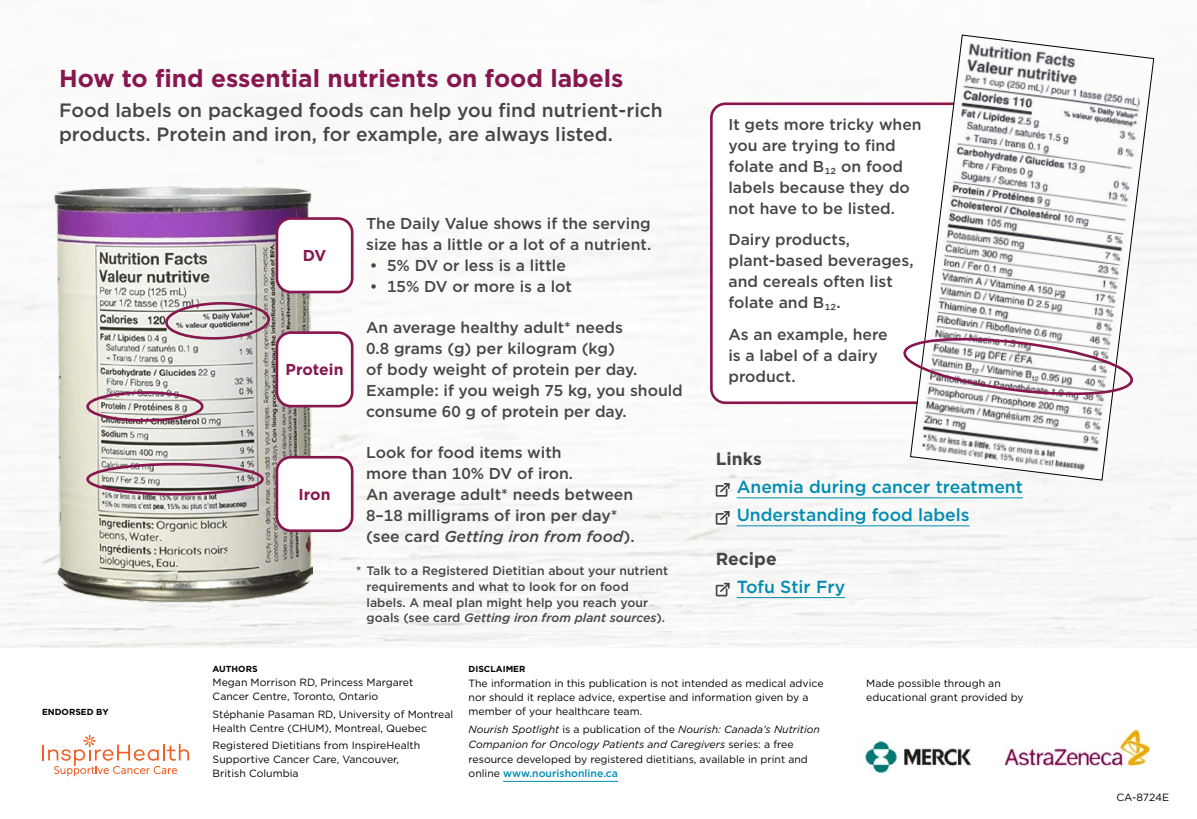
<style>
.page{position:relative;width:1197px;height:819px;background:#fff}
.page>*{position:absolute;margin:0;border:0;box-sizing:border-box;transform-origin:0 0}
.L1{font:700 24.5px "Gotham";color:#87174e}
.Intro{font:500 19.25px/24.5px "Gotham";color:#464547}
.Link{font:500 17.5px "Gotham";color:#008cb1}
.Paragraph_Style_6{font:700 17.5px "Gotham";color:#464547}
.Paragraph_Style_15{font:500 15.75px/21px "Gotham";color:#464547}
.Intro-2{font:500 15.75px/21px "Gotham";color:#464547}
.table_dhade{font:700 15.75px "Gotham";color:#87174e}
.Paragraph_Style_15-2{font:500 12.25px/15.8px "Gotham";color:#464547}
.Paragraph_Style_5{font:10.5px/14px "Gotham";color:#000}
.Paragraph_Style_4{font:700 8.75px "Gotham";color:#000}
.s1{font-style:italic}
.s2{font-weight:500;color:#008cb1}
</style>
<div class="page">
<img style="left:0;top:0;width:1197px;height:648px">
<img style="left:864px;top:729px;width:287px;height:45px">
<svg style="left:42px;top:734px;width:147px;height:42px"></svg>
<hr style="left:503px;top:781px;width:115px;height:1px;background:#008cb1">
<hr style="left:737px;top:498px;width:286px;height:1px;background:#008cb1">
<hr style="left:737px;top:526px;width:233px;height:1px;background:#008cb1">
<svg style="left:716px;top:483px;width:14px;height:14px"></svg>
<svg style="left:716px;top:511px;width:14px;height:14px"></svg>
<hr style="left:737px;top:597px;width:108px;height:1px;background:#008cb1">
<svg style="left:716px;top:583px;width:14px;height:13px"></svg>
<img style="left:42px;top:178px;width:270px;height:426px">
<div style="left:711px;top:104px;width:279px;height:299px;background:#fff;border-radius:14px"></div>
<div style="left:710px;top:102px;width:281px;height:302px;border:3px solid #87174e;border-radius:14px"></div>
<svg style="left:910px;top:34px;width:245px;height:447px"></svg>
<svg style="left:903px;top:332px;width:233px;height:66px"></svg>
<svg style="left:164px;top:302px;width:107px;height:39px;background:#c0b0b4"></svg>
<div style="left:86px;top:391px;width:118px;height:31px;border:3px solid #87174e;border-radius:50%"></div>
<div style="left:86px;top:463px;width:178px;height:33px;border:3px solid #87174e;border-radius:50%"></div>
<div style="left:277px;top:219px;width:75px;height:73px;background:#fff;border-radius:14px"></div>
<div style="left:276px;top:217px;width:78px;height:76px;border:3px solid #87174e;border-radius:14px"></div>
<div style="left:277px;top:333px;width:75px;height:73px;background:#fff;border-radius:14px"></div>
<div style="left:276px;top:331px;width:78px;height:76px;border:3px solid #87174e;border-radius:14px"></div>
<div style="left:277px;top:457px;width:75px;height:74px;background:#fff;border-radius:14px"></div>
<div style="left:276px;top:456px;width:78px;height:76px;border:3px solid #87174e;border-radius:14px"></div>
<p class="L1" style="left:59px;top:62px;width:566px">How to find essential nutrients on food labels</p>
<p class="Intro" style="left:59px;top:97px;width:605px">Food labels on packaged foods can help you find nutrient-rich products. Protein and iron, for example, are always listed.</p>
<p class="table_dhade" style="left:303px;top:245px;width:25px">DV</p>
<p class="table_dhade" style="left:286px;top:359px;width:59px">Protein</p>
<p class="table_dhade" style="left:299px;top:484px;width:33px">Iron</p>
<p class="Intro-2" style="left:366px;top:213px;width:287px">The Daily Value shows if the serving size has a little or a lot of a nutrient.</p>
<p class="Intro-2" style="left:370px;top:255px;width:198px">• 5% DV or less is a little</p>
<p class="Intro-2" style="left:370px;top:276px;width:204px">• 15% DV or more is a lot</p>
<p class="Intro-2" style="left:366px;top:317px;width:318px">An average healthy adult* needs<br>0.8 grams (g) per kilogram (kg)<br>of body weight of protein per day.<br>Example: if you weigh 75 kg, you should consume 60 g of protein per day.</p>
<p class="Paragraph_Style_15" style="left:366px;top:441px;width:270px">Look for food items with<br>more than 10% DV of iron.<br>An average adult* needs between<br>8–18 milligrams of iron per day* (see card <span class="s1">Getting iron from food</span>).</p>
<p class="Paragraph_Style_15-2" style="left:367px;top:563px;width:303px;text-indent:-10px">* Talk to a Registered Dietitian about your nutrient requirements and what to look for on food labels. A meal plan might help you reach your goals (see card <span class="s1">Getting iron from plant sources</span>).</p>
<p class="Paragraph_Style_15" style="left:728px;top:114px;width:195px">It gets more tricky when you are trying to find folate and B₁2 on food labels because they do not have to be listed.</p>
<p class="Paragraph_Style_15" style="left:728px;top:229px;width:187px">Dairy products, plant-based beverages, and cereals often list folate and B₁2.</p>
<p class="Paragraph_Style_15" style="left:728px;top:324px;width:161px">As an example, here is a label of a dairy product.</p>
<p class="Paragraph_Style_6" style="left:716px;top:448px;width:48px">Links</p>
<p class="Link" style="left:737px;top:476px;width:288px">Anemia during cancer treatment</p>
<p class="Link" style="left:737px;top:504px;width:234px">Understanding food labels</p>
<p class="Paragraph_Style_6" style="left:716px;top:547px;width:63px">Recipe</p>
<p class="Link" style="left:737px;top:576px;width:110px">Tofu Stir Fry</p>
<p class="Paragraph_Style_4" style="left:42px;top:706px;width:68px">ENDORSED BY</p>
<p class="Paragraph_Style_4" style="left:213px;top:663px;width:46px">AUTHORS</p>
<p class="Paragraph_Style_5" style="left:213px;top:675px;width:202px">Megan Morrison RD, Princess Margaret<br>Cancer Centre, Toronto, Ontario</p>
<p class="Paragraph_Style_5" style="left:213px;top:707px;width:242px">Stéphanie Pasaman RD, University of Montreal<br>Health Centre (CHUM), Montreal, Quebec</p>
<p class="Paragraph_Style_5" style="left:213px;top:738px;width:209px">Registered Dietitians from InspireHealth<br>Supportive Cancer Care, Vancouver,<br>British Columbia</p>
<p class="Paragraph_Style_4" style="left:469px;top:663px;width:58px">DISCLAIMER</p>
<p class="Paragraph_Style_5" style="left:469px;top:675px;width:356px;line-height:14.5px">The information in this publication is not intended as medical advice nor should it replace advice, expertise and information given by a member of your healthcare team.</p>
<p class="Paragraph_Style_5" style="left:469px;top:722px;width:353px;line-height:14.5px"><span class="s1">Nourish Spotlight</span> is a publication of the <span class="s1">Nourish: Canada’s Nutrition Companion for Oncology Patients and Caregivers</span> series: a free resource developed by registered dietitians, available in print and online <span class="s2">www.nourishonline.ca</span></p>
<p class="Paragraph_Style_5" style="left:866px;top:676px;width:159px">Made possible through an educational grant provided by</p>
<p class="Paragraph_Style_5" style="left:1116px;top:790px;width:54px">CA-8724E</p>
</div>
